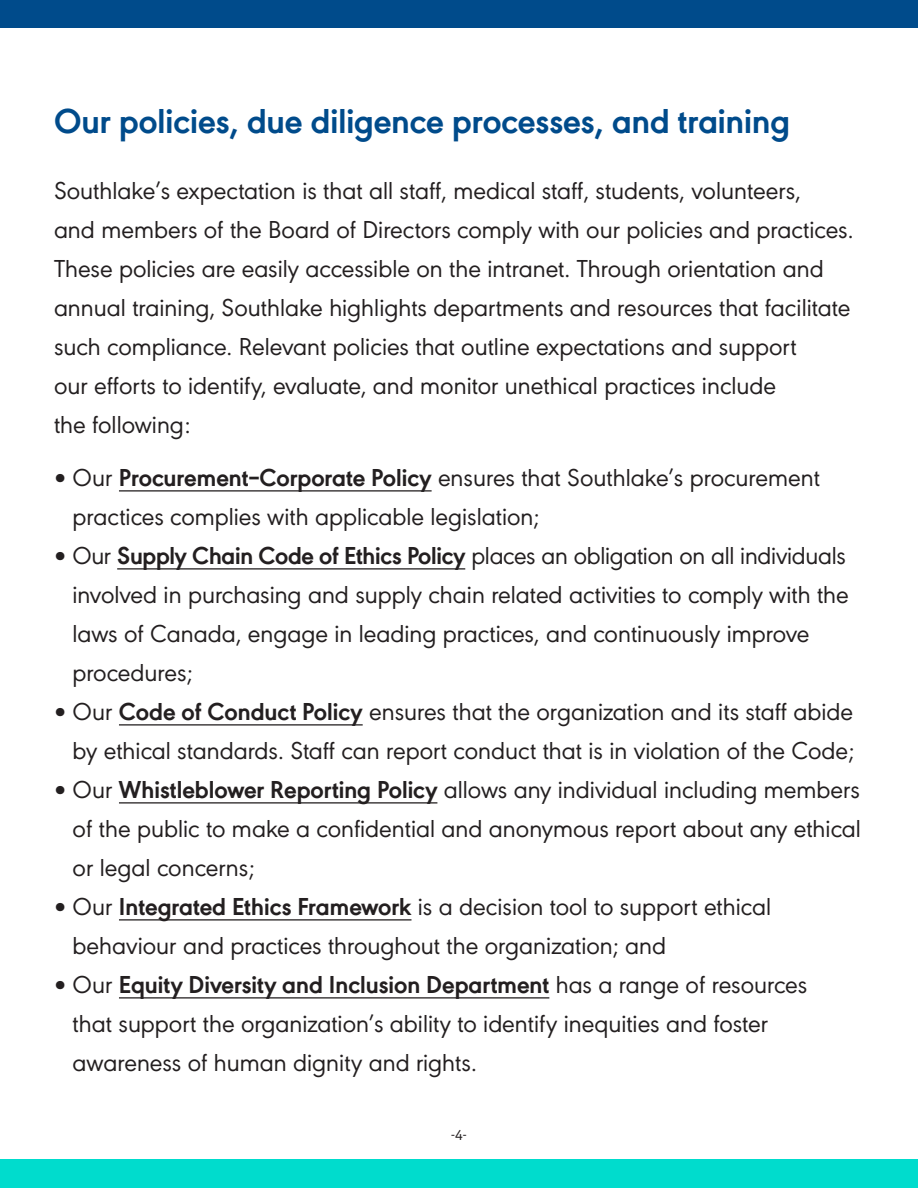
<style>
.page{position:relative;width:918px;height:1188px;background:#fff}
.page>*{position:absolute;margin:0;border:0;box-sizing:border-box;transform-origin:0 0}
.t1{font:700 36px "URW Geometric";color:#004b8b}
.t2{font:25.5px/39px "URW Geometric";color:#231f20}
.t3{font:15px "URW Geometric";color:#231f20}
.s1{font-weight:700}
</style>
<div class="page">
<div style="left:0;top:0;width:918px;height:27px;background:#004b8b"></div>
<div style="left:0;top:1159px;width:918px;height:28px;background:#00dccd"></div>
<hr style="left:119px;top:490px;width:313px;height:2px;background:#231f20">
<hr style="left:117px;top:568px;width:348px;height:2px;background:#231f20">
<hr style="left:119px;top:724px;width:244px;height:2px;background:#231f20">
<hr style="left:119px;top:802px;width:318px;height:2px;background:#231f20">
<hr style="left:119px;top:919px;width:293px;height:2px;background:#231f20">
<hr style="left:119px;top:997px;width:430px;height:2px;background:#231f20">
<p class="t1" style="left:54px;top:94px;width:737px">Our policies, due diligence processes, and training</p>
<p class="t2" style="left:54px;top:169px;width:801px">Southlake’s expectation is that all staff, medical staff, students, volunteers,<br>and members of the Board of Directors comply with our policies and practices.<br>These policies are easily accessible on the intranet. Through orientation and annual training, Southlake highlights departments and resources that facilitate such compliance. Relevant policies that outline expectations and support<br>our efforts to identify, evaluate, and monitor unethical practices include<br>the following:</p>
<p class="t2" style="left:73px;top:456px;width:749px;text-indent:-19px">• Our <span class="s1">Procurement–Corporate Policy</span> ensures that Southlake’s procurement practices complies with applicable legislation;</p>
<p class="t2" style="left:72px;top:534px;width:778px;text-indent:-18px">• Our <span class="s1">Supply Chain Code of Ethics Policy</span> places an obligation on all individuals involved in purchasing and supply chain related activities to comply with the laws of Canada, engage in leading practices, and continuously improve procedures;</p>
<p class="t2" style="left:54px;top:690px;width:802px;text-align:right">• Our <span class="s1">Code of Conduct Policy</span> ensures that the organization and its staff abide by ethical standards. Staff can report conduct that is in violation of the Code;</p>
<p class="t2" style="left:73px;top:768px;width:790px;text-align:justify;text-indent:-19px">• Our <span class="s1">Whistleblower Reporting Policy</span> allows any individual including members of the public to make a confidential and anonymous report about any ethical or legal concerns;</p>
<p class="t2" style="left:73px;top:885px;width:700px;text-indent:-19px">• Our <span class="s1">Integrated Ethics Framework</span> is a decision tool to support ethical behaviour and practices throughout the organization; and</p>
<p class="t2" style="left:73px;top:963px;width:736px;text-indent:-19px">• Our <span class="s1">Equity Diversity and Inclusion Department</span> has a range of resources that support the organization’s ability to identify inequities and foster awareness of human dignity and rights.</p>
<p class="t3" style="left:451px;top:1124px;width:17px">-4-</p>
</div>
